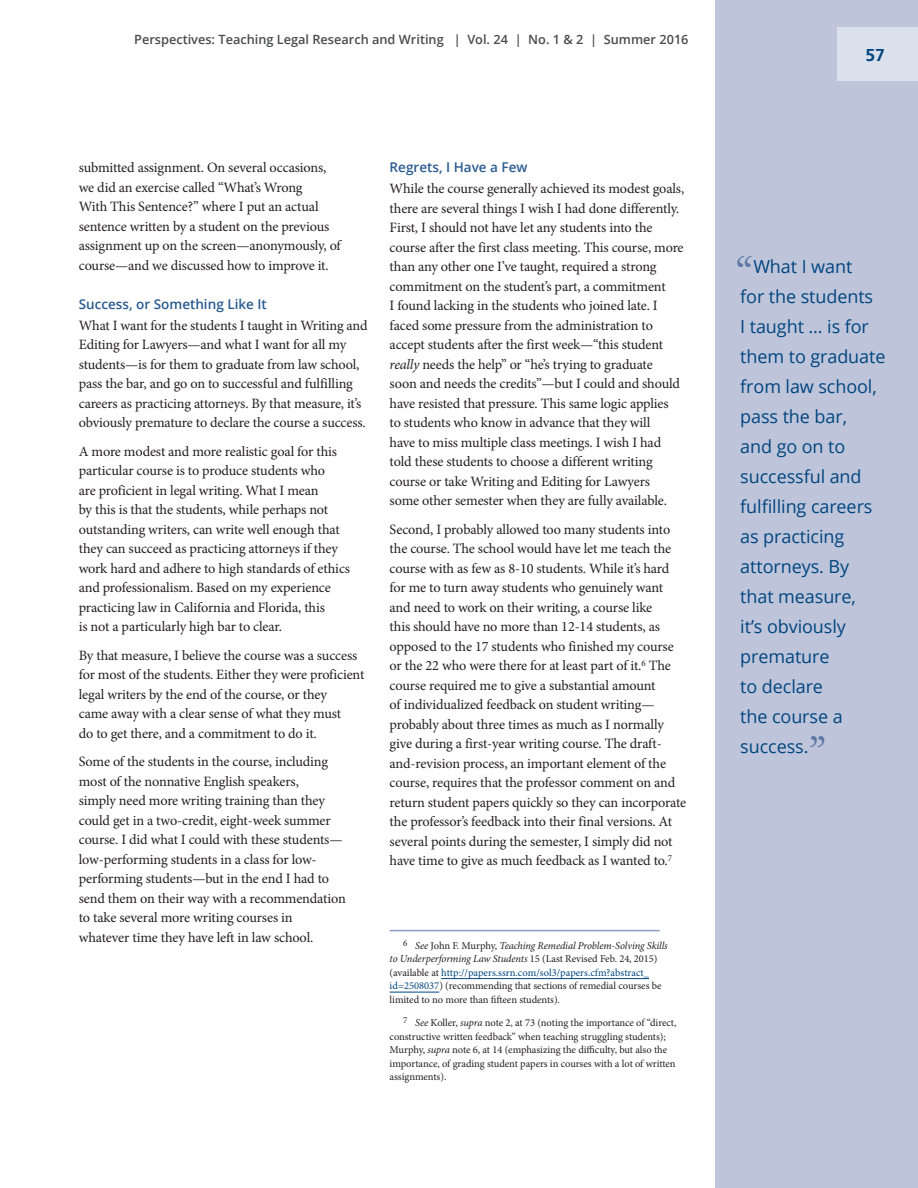
<style>
.page{position:relative;width:918px;height:1188px;background:#fff}
.page>*{position:absolute;margin:0;border:0;box-sizing:border-box;transform-origin:0 0}
._06_pull_quote_copy{font:42px "EB Garamond SC";color:#5f77a5}
._06_pull_quote_copy-2{font:18px/30px "Open Sans";letter-spacing:-.005em;color:#01457f}
.t1{font:700 18px "Carto Gothic Std";color:#01457f}
._03_article_body_p6{font:14.25px/19.5px "Minion Pro";letter-spacing:-.01em;color:#231f20}
._03_article_sub_1{font:600 13.5px "Open Sans";color:#2a5b91}
.t2{font:600 12.75px "Open Sans";color:#4b4c4d}
._05_footnote_next{font:10.5px/13.5px "Minion Pro";color:#231f20}
.s1{font-style:italic}
.s2{color:#01457f}
</style>
<div class="page">
<div style="left:716px;top:0;width:202px;height:1188px;background:#bec5db"></div>
<div style="left:837px;top:27px;width:81px;height:54px;background:#dbe1ec"></div>
<hr style="left:390px;top:930px;width:270px;height:1px;background:#899abf">
<hr style="left:441px;top:978px;width:208px;height:1px;background:#01457f">
<hr style="left:390px;top:992px;width:49px;height:1px;background:#01457f">
<p class="t2" style="left:134px;top:31px;width:556px">Perspectives: Teaching Legal Research and Writing | Vol. 24 | No. 1 &amp; 2 | Summer 2016</p>
<p class="_03_article_body_p6" style="left:79px;top:158px;width:265px">submitted assignment. On several occasions, we did an exercise called “What’s Wrong<br>With This Sentence?” where I put an actual sentence written by a student on the previous assignment up on the screen—anonymously, of course—and we discussed how to improve it.</p>
<p class="_03_article_sub_1" style="left:79px;top:295px;width:190px">Success, or Something Like It</p>
<p class="_03_article_body_p6" style="left:79px;top:316px;width:290px">What I want for the students I taught in Writing and Editing for Lawyers—and what I want for all my students—is for them to graduate from law school, pass the bar, and go on to successful and fulfilling careers as practicing attorneys. By that measure, it’s obviously premature to declare the course a success.</p>
<p class="_03_article_body_p6" style="left:79px;top:442px;width:273px">A more modest and more realistic goal for this particular course is to produce students who<br>are proficient in legal writing. What I mean<br>by this is that the students, while perhaps not outstanding writers, can write well enough that they can succeed as practicing attorneys if they work hard and adhere to high standards of ethics and professionalism. Based on my experience practicing law in California and Florida, this<br>is not a particularly high bar to clear.</p>
<p class="_03_article_body_p6" style="left:79px;top:646px;width:287px">By that measure, I believe the course was a success for most of the students. Either they were proficient legal writers by the end of the course, or they<br>came away with a clear sense of what they must<br>do to get there, and a commitment to do it.</p>
<p class="_03_article_body_p6" style="left:79px;top:752px;width:269px">Some of the students in the course, including most of the nonnative English speakers,<br>simply need more writing training than they could get in a two-credit, eight-week summer course. I did what I could with these students— low-performing students in a class for low&shy;performing students—but in the end I had to send them on their way with a recommendation to take several more writing courses in whatever time they have left in law school.</p>
<p class="_03_article_sub_1" style="left:390px;top:158px;width:139px">Regrets, I Have a Few</p>
<p class="_03_article_body_p6" style="left:390px;top:179px;width:296px">While the course generally achieved its modest goals, there are several things I wish I had done differently.<br>First, I should not have let any students into the course after the first class meeting. This course, more than any other one I’ve taught, required a strong commitment on the student’s part, a commitment<br>I found lacking in the students who joined late. I faced some pressure from the administration to accept students after the first week—“this student <span class="s1">really</span> needs the help” or “he’s trying to graduate<br>soon and needs the credits”—but I could and should have resisted that pressure. This same logic applies<br>to students who know in advance that they will<br>have to miss multiple class meetings. I wish I had told these students to choose a different writing course or take Writing and Editing for Lawyers<br>some other semester when they are fully available.</p>
<p class="_03_article_body_p6" style="left:390px;top:520px;width:298px">Second, I probably allowed too many students into the course. The school would have let me teach the course with as few as 8-10 students. While it’s hard for me to turn away students who genuinely want and need to work on their writing, a course like<br>this should have no more than 12-14 students, as opposed to the 17 students who finished my course or the 22 who were there for at least part of it.<sup>6</sup> The course required me to give a substantial amount<br>of individualized feedback on student writing— probably about three times as much as I normally give during a first-year writing course. The draft&shy;and-revision process, an important element of the course, requires that the professor comment on and return student papers quickly so they can incorporate the professor’s feedback into their final versions. At several points during the semester, I simply did not have time to give as much feedback as I wanted to.<sup>7</sup></p>
<p class="_05_footnote_next" style="left:390px;top:939px;width:280px;text-indent:14px"><sup>6</sup> <span class="s1">See</span> John F. Murphy, <span class="s1">Teaching Remedial Problem-Solving Skills to Underperforming Law Students</span> 15 (Last Revised Feb. 24, 2015) (available at <span class="s2">http://papers.ssrn.com/sol3/papers.cfm?abstract_ id=2508037</span>) (recommending that sections of remedial courses be limited to no more than fifteen students).</p>
<p class="_05_footnote_next" style="left:390px;top:1016px;width:288px;text-indent:14px"><sup>7</sup> <span class="s1">See</span> Koller, <span class="s1">supra</span> note 2, at 73 (noting the importance of “direct, constructive written feedback” when teaching struggling students); Murphy, <span class="s1">supra</span> note 6, at 14 (emphasizing the difficulty, but also the importance, of grading student papers in courses with a lot of written assignments).</p>
<p class="t1" style="left:866px;top:44px;width:21px">57</p>
<p class="_06_pull_quote_copy" style="left:736px;top:241px;width:19px">“</p>
<p class="_06_pull_quote_copy-2" style="left:740px;top:251px;width:147px;text-indent:13px">What I want<br>for the students<br>I taught ... is for them to graduate from law school, pass the bar,<br>and go on to successful and fulfilling careers as practicing attorneys. By that measure,<br>it’s obviously premature<br>to declare<br>the course a success.</p>
<p class="_06_pull_quote_copy" style="left:808px;top:721px;width:19px">”</p>
</div>
